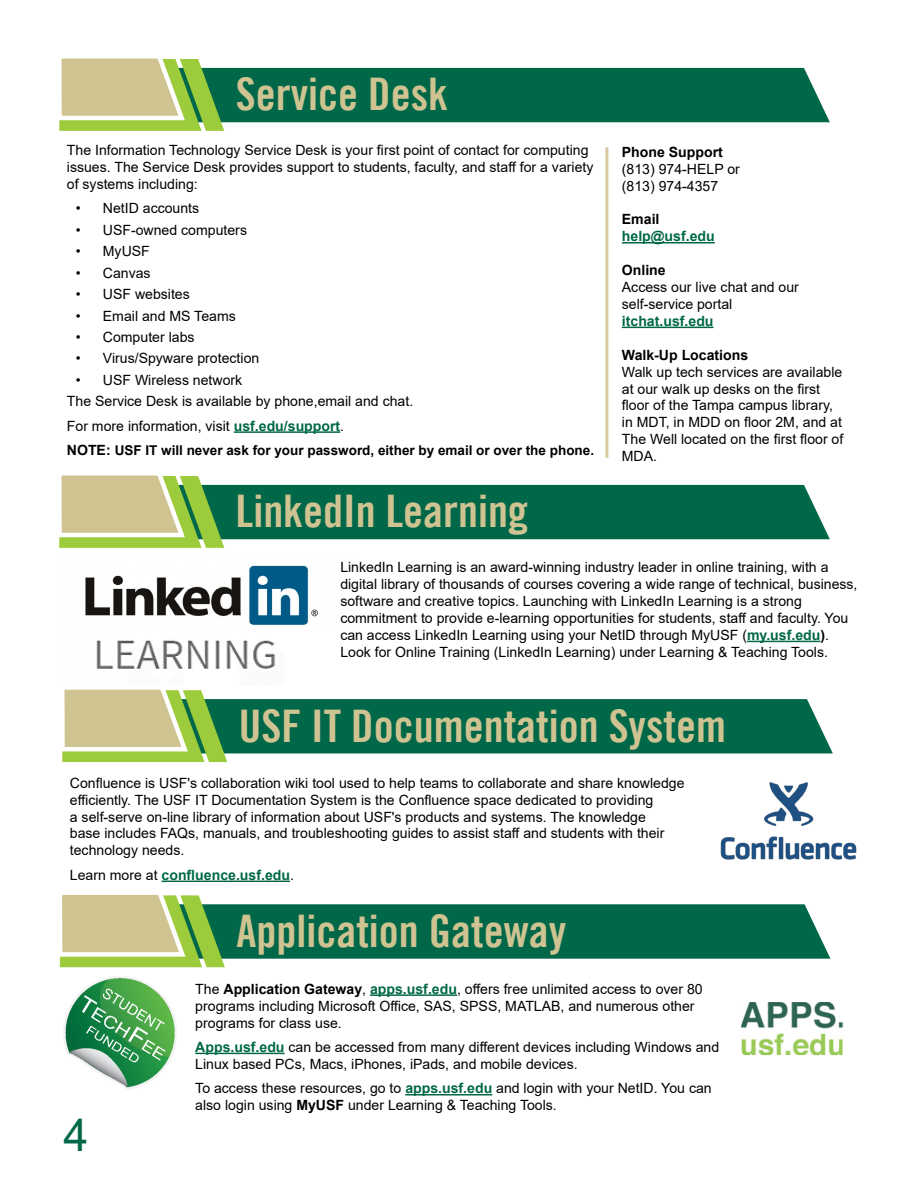
<style>
.page{position:relative;width:918px;height:1188px;background:#fff}
.page>*{position:absolute;margin:0;border:0;box-sizing:border-box;transform-origin:0 0}
.t1{font:45px "Trade Gothic LT Bold Cond Twenty";color:#cfc392}
.t2{font:45px "Arial";color:#006848}
.t3{font:14.1px/17px "Arial";color:#000}
.t4{font:700 14.1px "Arial";color:#006848}
.t5{font:700 14.1px "Arial";color:#000}
.t6{font:700 13.5px "Arial";color:#000}
.s1{font-weight:700;color:#006848}
.s2{font-size:14.1px}
.s3{font-weight:700}
.s4{font-weight:400;color:#000}
</style>
<div class="page">
<svg style="left:59px;top:894px;width:771px;height:73px"></svg>
<svg style="left:59px;top:58px;width:771px;height:73px"></svg>
<hr style="left:234px;top:431px;width:106px;height:2px;background:#006848">
<hr style="left:622px;top:242px;width:93px;height:1px;background:#006848">
<hr style="left:622px;top:327px;width:92px;height:1px;background:#006848">
<hr style="left:605px;top:147px;width:3px;height:311px;background:#d5ca9f">
<hr style="left:370px;top:994px;width:87px;height:2px;background:#006848">
<hr style="left:195px;top:1053px;width:90px;height:1px;background:#006848">
<hr style="left:405px;top:1094px;width:87px;height:1px;background:#006848">
<img style="left:63px;top:977px;width:113px;height:112px">
<img style="left:743px;top:1003px;width:98px;height:51px">
<div style="left:740px;top:1001px;width:104px;height:55px;border:1px solid #fff"></div>
<hr style="left:162px;top:881px;width:128px;height:1px;background:#006848">
<img style="left:720px;top:782px;width:137px;height:78px">
<svg style="left:62px;top:689px;width:771px;height:73px"></svg>
<svg style="left:59px;top:475px;width:771px;height:73px"></svg>
<img style="left:96px;top:640px;width:180px;height:29px">
<img style="left:85px;top:565px;width:233px;height:61px">
<hr style="left:747px;top:641px;width:73px;height:1px;background:#006848">
<h1 class="t1" style="left:236px;top:67px;width:214px">Service Desk</h1>
<p class="t3" style="left:67px;top:142px;width:528px">The Information Technology Service Desk is your first point of contact for computing issues. The Service Desk provides support to students, faculty, and staff for a variety of systems including:</p>
<p class="t3" style="left:76px;top:200px;width:125px">• NetID accounts</p>
<p class="t3" style="left:76px;top:221px;width:173px">• USF-owned computers</p>
<p class="t3" style="left:76px;top:243px;width:75px">• MyUSF</p>
<p class="t3" style="left:76px;top:264px;width:76px">• Canvas</p>
<p class="t3" style="left:76px;top:286px;width:115px">• USF websites</p>
<p class="t3" style="left:76px;top:307px;width:161px">• Email and MS Teams</p>
<p class="t3" style="left:76px;top:328px;width:120px">• Computer labs</p>
<p class="t3" style="left:76px;top:350px;width:185px">• Virus/Spyware protection</p>
<p class="t3" style="left:67px;top:369px;width:348px;line-height:21.5px;text-indent:9px">• USF Wireless network<br>The Service Desk is available by phone,email and chat.</p>
<p class="t3" style="left:67px;top:417px;width:279px">For more information, visit <span class="s1">usf.edu/support</span>.</p>
<p class="t6" style="left:67px;top:441px;width:529px"><span class="s2">NOTE:</span> USF IT will never ask for your password, either by email or over the phone.</p>
<p class="t5" style="left:622px;top:142px;width:103px">Phone Support</p>
<p class="t3" style="left:622px;top:160px;width:120px">(813) 974-HELP or (813) 974-4357</p>
<p class="t5" style="left:622px;top:209px;width:39px">Email</p>
<p class="t4" style="left:622px;top:226px;width:94px">help@usf.edu</p>
<p class="t5" style="left:622px;top:260px;width:45px">Online</p>
<p class="t3" style="left:622px;top:279px;width:179px">Access our live chat and our self-service portal</p>
<p class="t4" style="left:622px;top:311px;width:93px">itchat.usf.edu</p>
<p class="t5" style="left:622px;top:345px;width:128px">Walk-Up Locations</p>
<p class="t3" style="left:622px;top:363px;width:223px">Walk up tech services are available at our walk up desks on the first floor of the Tampa campus library, in MDT, in MDD on floor 2M, and at<br>The Well located on the first floor of<br>MDA.</p>
<h1 class="t1" style="left:236px;top:484px;width:294px">LinkedIn Learning</h1>
<p class="t3" style="left:340px;top:559px;width:519px">LinkedIn Learning is an award-winning industry leader in online training, with a digital library of thousands of courses covering a wide range of technical, business, software and creative topics. Launching with LinkedIn Learning is a strong commitment to provide e-learning opportunities for students, staff and faculty. You can access LinkedIn Learning using your NetID through MyUSF (<span class="s1">my.usf.edu</span><span class="s3">)</span>.<br>Look for Online Training (LinkedIn Learning) under Learning &amp; Teaching Tools.</p>
<h1 class="t1" style="left:239px;top:698px;width:489px">USF IT Documentation System</h1>
<p class="t3" style="left:70px;top:774px;width:616px">Confluence is USF's collaboration wiki tool used to help teams to collaborate and share knowledge efficiently. The USF IT Documentation System is the Confluence space dedicated to providing<br>a self-serve on-line library of information about USF's products and systems. The knowledge<br>base includes FAQs, manuals, and troubleshooting guides to assist staff and students with their technology needs.</p>
<p class="t4" style="left:70px;top:865px;width:226px"><span class="s4">Learn more at</span> confluence.usf.edu<span class="s4">.</span></p>
<h1 class="t1" style="left:236px;top:903px;width:331px">Application Gateway</h1>
<h1 class="t2" style="left:64px;top:1104px;width:27px">4</h1>
<p class="t3" style="left:195px;top:980px;width:509px">The <span class="s3">Application Gateway</span>, <span class="s1">apps.usf.edu</span>, offers free unlimited access to over 80 programs including Microsoft Office, SAS, SPSS, MATLAB, and numerous other programs for class use.</p>
<p class="t3" style="left:195px;top:1038px;width:525px"><span class="s1">Apps.usf.edu</span> can be accessed from many different devices including Windows and<br>Linux based PCs, Macs, iPhones, iPads, and mobile devices.</p>
<p class="t3" style="left:195px;top:1080px;width:518px">To access these resources, go to <span class="s1">apps.usf.edu</span> and login with your NetID. You can also login using <span class="s3">MyUSF</span> under Learning &amp; Teaching Tools.</p>
</div>
